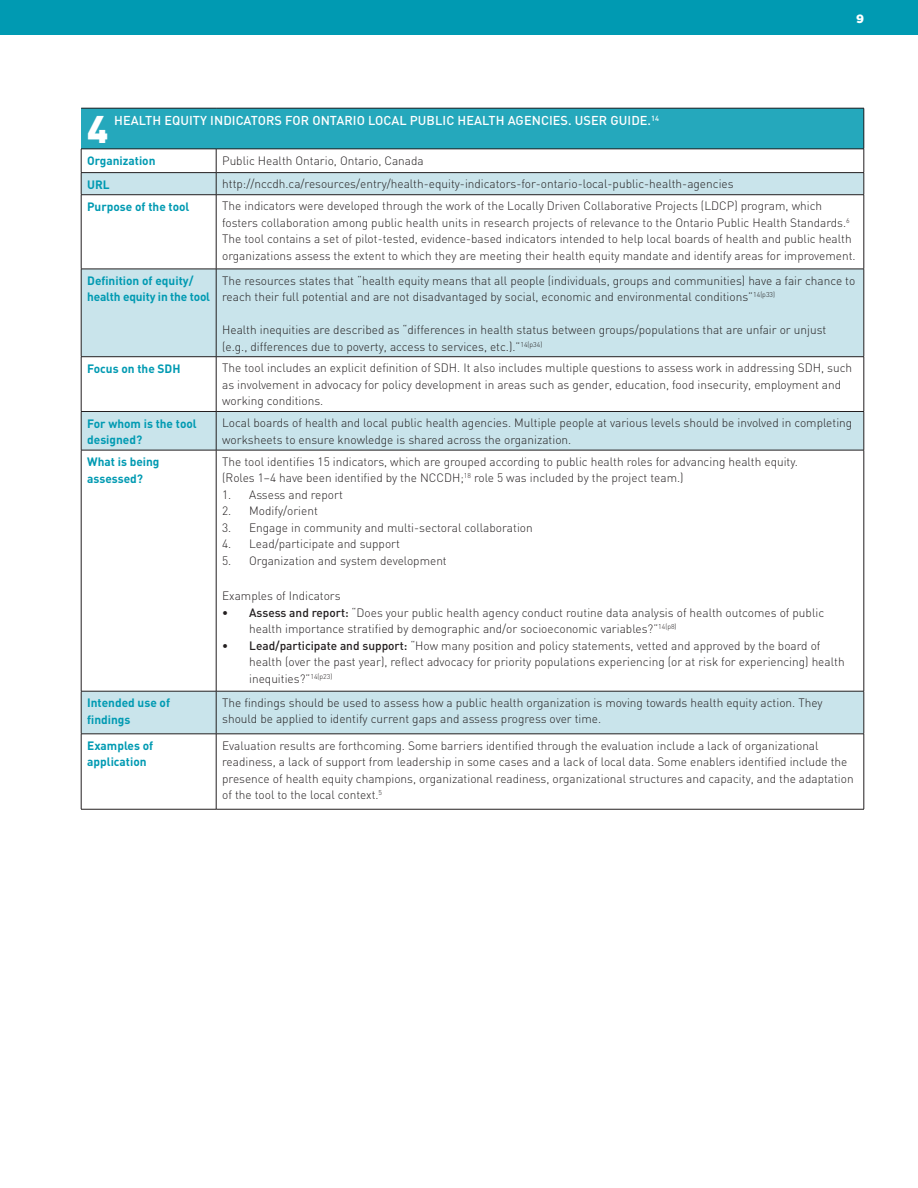
<style>
.page{position:relative;width:918px;height:1188px;background:#fff}
.page>*{position:absolute;margin:0;border:0;box-sizing:border-box;transform-origin:0 0}
.subhead{font:900 38.1px "DIN";color:#fff}
.subhead-2{font:500 12.75px "DIN";letter-spacing:.005em;color:#fff}
.table_copy{font:300 12px/16.5px "DIN";color:#231f20}
.table_copy-2{font:700 12px/16.5px "DIN";color:#009ab2}
.t1{font:900 12px "Gotham HTF";color:#fff}
.s1{font-weight:500}
</style>
<div class="page">
<div style="left:0;top:0;width:918px;height:35px;background:#009ab2"></div>
<div style="left:81px;top:108px;width:783px;height:41px;background:#25a8bc"></div>
<svg style="left:82px;top:173px;width:782px;height:561px"></svg>
<hr style="left:81px;top:108px;width:135px;height:1px;background:#231f20">
<hr style="left:216px;top:108px;width:648px;height:1px;background:#231f20">
<hr style="left:864px;top:108px;width:1px;height:41px;background:#231f20">
<hr style="left:81px;top:149px;width:135px;height:1px;background:#231f20">
<hr style="left:216px;top:149px;width:648px;height:1px;background:#231f20">
<hr style="left:81px;top:172px;width:135px;height:1px;background:#231f20">
<svg style="left:81px;top:149px;width:1px;height:45px"></svg>
<hr style="left:216px;top:172px;width:648px;height:1px;background:#231f20">
<svg style="left:216px;top:149px;width:1px;height:45px"></svg>
<svg style="left:864px;top:149px;width:1px;height:46px"></svg>
<hr style="left:81px;top:194px;width:135px;height:1px;background:#231f20">
<hr style="left:81px;top:195px;width:1px;height:74px;background:#231f20">
<hr style="left:216px;top:194px;width:648px;height:1px;background:#231f20">
<hr style="left:216px;top:195px;width:1px;height:74px;background:#231f20">
<hr style="left:864px;top:195px;width:1px;height:74px;background:#231f20">
<hr style="left:81px;top:269px;width:135px;height:1px;background:#231f20">
<hr style="left:81px;top:269px;width:1px;height:88px;background:#231f20">
<hr style="left:216px;top:269px;width:648px;height:1px;background:#231f20">
<hr style="left:216px;top:269px;width:1px;height:88px;background:#231f20">
<hr style="left:864px;top:269px;width:1px;height:88px;background:#231f20">
<hr style="left:81px;top:356px;width:135px;height:1px;background:#231f20">
<hr style="left:81px;top:357px;width:1px;height:54px;background:#231f20">
<hr style="left:216px;top:356px;width:648px;height:1px;background:#231f20">
<hr style="left:216px;top:357px;width:1px;height:54px;background:#231f20">
<hr style="left:864px;top:357px;width:1px;height:54px;background:#231f20">
<hr style="left:81px;top:411px;width:135px;height:1px;background:#231f20">
<hr style="left:81px;top:412px;width:1px;height:38px;background:#231f20">
<hr style="left:216px;top:411px;width:648px;height:1px;background:#231f20">
<hr style="left:216px;top:412px;width:1px;height:38px;background:#231f20">
<hr style="left:864px;top:412px;width:1px;height:38px;background:#231f20">
<hr style="left:81px;top:450px;width:135px;height:1px;background:#231f20">
<hr style="left:81px;top:450px;width:1px;height:241px;background:#231f20">
<hr style="left:216px;top:450px;width:648px;height:1px;background:#231f20">
<hr style="left:216px;top:450px;width:1px;height:241px;background:#231f20">
<hr style="left:864px;top:450px;width:1px;height:241px;background:#231f20">
<hr style="left:81px;top:691px;width:135px;height:1px;background:#231f20">
<hr style="left:81px;top:691px;width:1px;height:43px;background:#231f20">
<hr style="left:216px;top:691px;width:648px;height:1px;background:#231f20">
<hr style="left:216px;top:691px;width:1px;height:43px;background:#231f20">
<hr style="left:864px;top:691px;width:1px;height:43px;background:#231f20">
<hr style="left:81px;top:734px;width:135px;height:1px;background:#231f20">
<hr style="left:81px;top:734px;width:1px;height:75px;background:#231f20">
<hr style="left:216px;top:734px;width:648px;height:1px;background:#231f20">
<hr style="left:216px;top:734px;width:1px;height:75px;background:#231f20">
<hr style="left:864px;top:734px;width:1px;height:75px;background:#231f20">
<hr style="left:81px;top:809px;width:135px;height:1px;background:#231f20">
<hr style="left:216px;top:809px;width:648px;height:1px;background:#231f20">
<p class="t1" style="left:856px;top:12px;width:9px">9</p>
<p class="subhead" style="left:87px;top:104px;width:23px">4</p>
<p class="subhead-2" style="left:114px;top:112px;width:547px">HEALTH EQUITY INDICATORS FOR ONTARIO LOCAL PUBLIC HEALTH AGENCIES. USER GUIDE.<sup>14</sup></p>
<p class="table_copy-2" style="left:87px;top:152px;width:70px">Organization</p>
<p class="table_copy" style="left:222px;top:152px;width:203px">Public Health Ontario, Ontario, Canada</p>
<p class="table_copy-2" style="left:87px;top:176px;width:24px">URL</p>
<p class="table_copy" style="left:222px;top:176px;width:513px">http://nccdh.ca/resources/entry/health-equity-indicators-for-ontario-local-public-health-agencies</p>
<p class="table_copy-2" style="left:87px;top:198px;width:104px">Purpose of the tool</p>
<p class="table_copy" style="left:222px;top:198px;width:635px">The indicators were developed through the work of the Locally Driven Collaborative Projects (LDCP) program, which fosters collaboration among public health units in research projects of relevance to the Ontario Public Health Standards.<sup>6<br></sup>The tool contains a set of pilot-tested, evidence-based indicators intended to help local boards of health and public health organizations assess the extent to which they are meeting their health equity mandate and identify areas for improvement.</p>
<p class="table_copy-2" style="left:87px;top:272px;width:125px">Definition of equity/ health equity in the tool</p>
<p class="table_copy" style="left:222px;top:272px;width:635px">The resources states that “health equity means that all people (individuals, groups and communities) have a fair chance to reach their full potential and are not disadvantaged by social, economic and environmental conditions”<sup>14(p33)</sup></p>
<p class="table_copy" style="left:222px;top:321px;width:606px">Health inequities are described as “differences in health status between groups/populations that are unfair or unjust (e.g., differences due to poverty, access to services, etc.).”<sup>14(p34)</sup></p>
<p class="table_copy-2" style="left:87px;top:360px;width:95px">Focus on the SDH</p>
<p class="table_copy" style="left:222px;top:360px;width:631px">The tool includes an explicit definition of SDH. It also includes multiple questions to assess work in addressing SDH, such as involvement in advocacy for policy development in areas such as gender, education, food insecurity, employment and working conditions.</p>
<p class="table_copy-2" style="left:87px;top:414px;width:111px">For whom is the tool designed?</p>
<p class="table_copy" style="left:222px;top:415px;width:632px">Local boards of health and local public health agencies. Multiple people at various levels should be involved in completing worksheets to ensure knowledge is shared across the organization.</p>
<p class="table_copy-2" style="left:87px;top:453px;width:74px">What is being assessed?</p>
<p class="table_copy" style="left:222px;top:453px;width:577px">The tool identifies 15 indicators, which are grouped according to public health roles for advancing health equity. (Roles 1–4 have been identified by the NCCDH;<sup>18</sup> role 5 was included by the project team.)</p>
<p class="table_copy" style="left:222px;top:486px;width:122px">1. Assess and report</p>
<p class="table_copy" style="left:222px;top:503px;width:97px">2. Modify/orient</p>
<p class="table_copy" style="left:222px;top:519px;width:312px">3. Engage in community and multi-sectoral collaboration</p>
<p class="table_copy" style="left:222px;top:536px;width:179px">4. Lead/participate and support</p>
<p class="table_copy" style="left:222px;top:552px;width:226px">5. Organization and system development</p>
<p class="table_copy" style="left:222px;top:588px;width:120px">Examples of Indicators</p>
<p class="table_copy" style="left:249px;top:604px;width:577px;text-indent:-27px"><span class="s1">• Assess and report:</span> “Does your public health agency conduct routine data analysis of health outcomes of public health importance stratified by demographic and/or socioeconomic variables?”<sup>14(p8)</sup></p>
<p class="table_copy" style="left:249px;top:637px;width:597px;text-indent:-27px"><span class="s1">• Lead/participate and support:</span> “How many position and policy statements, vetted and approved by the board of health (over the past year), reflect advocacy for priority populations experiencing (or at risk for experiencing) health inequities?”<sup>14(p23)</sup></p>
<p class="table_copy-2" style="left:87px;top:694px;width:84px">Intended use of findings</p>
<p class="table_copy" style="left:222px;top:694px;width:602px">The findings should be used to assess how a public health organization is moving towards health equity action. They should be applied to identify current gaps and assess progress over time.</p>
<p class="table_copy-2" style="left:87px;top:737px;width:68px">Examples of application</p>
<p class="table_copy" style="left:222px;top:737px;width:633px">Evaluation results are forthcoming. Some barriers identified through the evaluation include a lack of organizational readiness, a lack of support from leadership in some cases and a lack of local data. Some enablers identified include the presence of health equity champions, organizational readiness, organizational structures and capacity, and the adaptation of the tool to the local context.<sup>5</sup></p>
</div>
